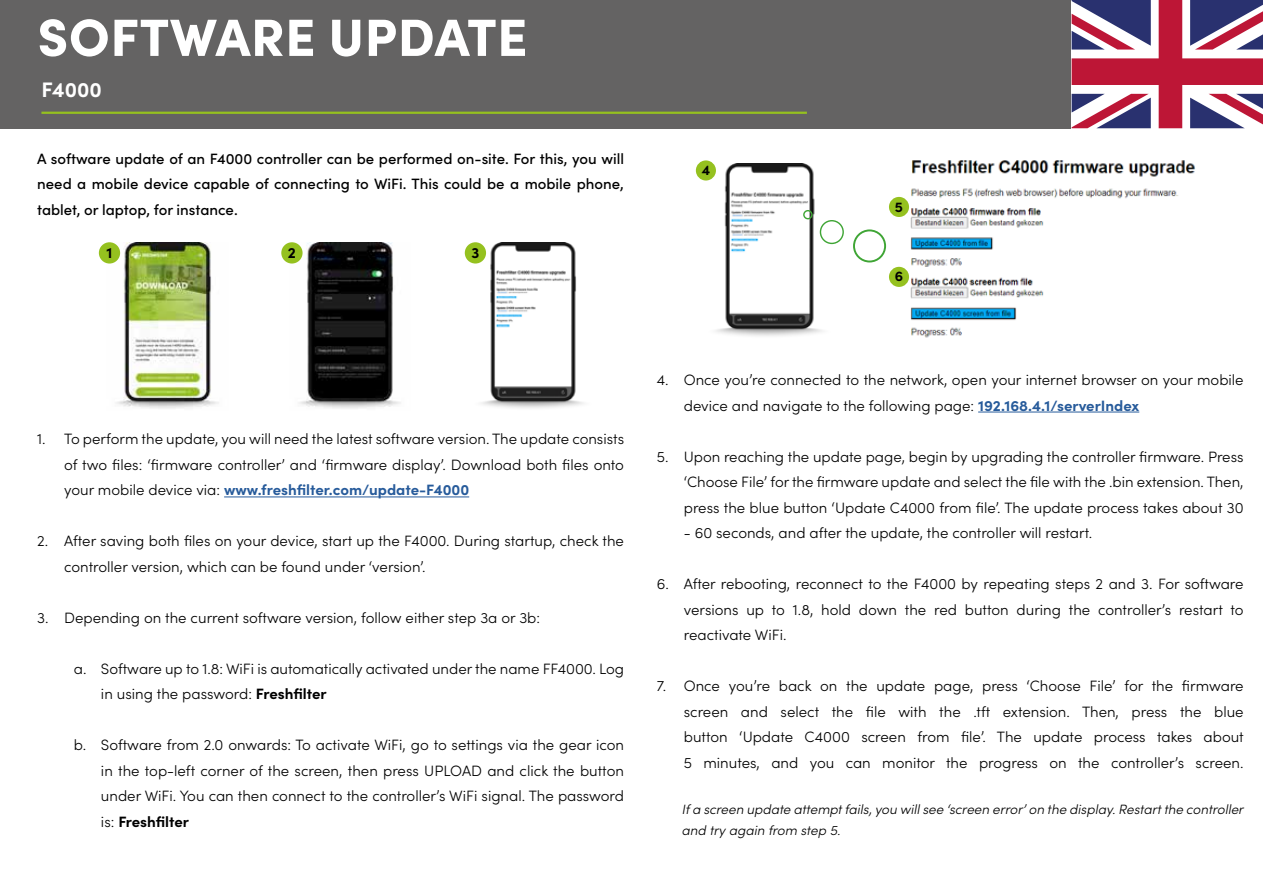
<style>
.page{position:relative;width:1263px;height:893px;background:#fff}
.page>*{position:absolute;margin:0;border:0;box-sizing:border-box;transform-origin:0 0}
.t1{font:900 52.5px "Sofia Pro";letter-spacing:.01em;color:#fff}
.t2{font:700 21px "Sofia Pro";color:#fff}
.t3{font:300 15px/25.5px "Sofia Pro";color:#000;text-align:justify}
.t4{font:500 15px/25.5px "Sofia Pro";color:#000;text-align:justify}
.t5{font:700 15px "Sofia Pro";color:#000}
.t6{font:700 14.1px "Sofia Pro";color:#000}
.t7{font:italic 300 13.5px/21px "Sofia Pro";color:#000}
.s1{font-weight:700;color:#275b9b}
.s2{font-weight:700}
</style>
<div class="page">
<div style="left:0;top:0;width:1263px;height:128px;background:#646363"></div>
<hr style="left:41px;top:112px;width:766px;height:2px;background:#95c11f">
<svg style="left:1071px;top:0;width:192px;height:128px;background:#ac6d8a"></svg>
<hr style="left:978px;top:412px;width:161px;height:1px;background:#275b9b">
<hr style="left:224px;top:497px;width:245px;height:1px;background:#275b9b">
<img style="left:116px;top:242px;width:103px;height:167px">
<img style="left:481px;top:242px;width:103px;height:166px">
<div style="left:99px;top:242px;width:21px;height:22px;background:#95c11f;border-radius:50%"></div>
<div style="left:465px;top:242px;width:21px;height:22px;background:#95c11f;border-radius:50%"></div>
<img style="left:295px;top:242px;width:106px;height:167px">
<div style="left:281px;top:242px;width:22px;height:22px;background:#95c11f;border-radius:50%"></div>
<img style="left:712px;top:164px;width:120px;height:172px">
<div style="left:803px;top:210px;width:10px;height:9px;border:1px solid #3fa535;border-radius:50%"></div>
<div style="left:820px;top:220px;width:24px;height:24px;border:1px solid #3fa535;border-radius:50%"></div>
<img style="left:910px;top:160px;width:286px;height:178px">
<div style="left:853px;top:229px;width:33px;height:33px;border:2px solid #3fa535;border-radius:50%"></div>
<div style="left:889px;top:197px;width:20px;height:20px;background:#95c11f;border-radius:50%"></div>
<div style="left:889px;top:267px;width:20px;height:20px;background:#95c11f;border-radius:50%"></div>
<div style="left:696px;top:160px;width:20px;height:21px;background:#95c11f;border-radius:50%"></div>
<h1 class="t1" style="left:37px;top:-4px;width:492px">SOFTWARE UPDATE</h1>
<h2 class="t2" style="left:42px;top:73px;width:62px">F4000</h2>
<p class="t4" style="left:37px;top:145px;width:588px">A software update of an F4000 controller can be performed on-site. For this, you will need a mobile device capable of connecting to WiFi. This could be a mobile phone, tablet, or laptop, for instance.</p>
<p class="t5" style="left:107px;top:241px;width:7px">1</p>
<p class="t5" style="left:288px;top:241px;width:10px">2</p>
<p class="t5" style="left:471px;top:241px;width:9px">3</p>
<p class="t6" style="left:702px;top:159px;width:10px">4</p>
<p class="t6" style="left:895px;top:196px;width:10px">5</p>
<p class="t6" style="left:895px;top:266px;width:10px">6</p>
<p class="t3" style="left:64px;top:426px;width:561px;text-indent:-27px">1. To perform the update, you will need the latest software version. The update consists of two files: ‘firmware controller’ and ‘firmware display’. Download both files onto your mobile device via: <span class="s1">www.freshfilter.com/update-F4000</span></p>
<p class="t3" style="left:64px;top:528px;width:561px;text-indent:-27px">2. After saving both files on your device, start up the F4000. During startup, check the controller version, which can be found under ‘version’.</p>
<p class="t3" style="left:37px;top:604px;width:504px">3. Depending on the current software version, follow either step 3a or 3b:</p>
<p class="t3" style="left:101px;top:655px;width:525px;text-indent:-27px">a. Software up to 1.8: WiFi is automatically activated under the name FF4000. Log in using the password: <span class="s2">Freshfilter</span></p>
<p class="t3" style="left:101px;top:732px;width:525px;text-indent:-27px">b. Software from 2.0 onwards: To activate WiFi, go to settings via the gear icon in the top-left corner of the screen, then press UPLOAD and click the button under WiFi. You can then connect to the controller’s WiFi signal. The password is: <span class="s2">Freshfilter</span></p>
<p class="t3" style="left:684px;top:366px;width:561px;text-indent:-27px">4. Once you’re connected to the network, open your internet browser on your mobile device and navigate to the following page: <span class="s1">192.168.4.1/serverIndex</span></p>
<p class="t3" style="left:684px;top:443px;width:561px;text-indent:-27px">5. Upon reaching the update page, begin by upgrading the controller firmware. Press ‘Choose File’ for the firmware update and select the file with the .bin extension. Then, press the blue button ‘Update C4000 from file’. The update process takes about 30</p>
<p class="t3" style="left:684px;top:519px;width:410px">- 60 seconds, and after the update, the controller will restart.</p>
<p class="t3" style="left:684px;top:570px;width:561px;text-indent:-27px">6. After rebooting, reconnect to the F4000 by repeating steps 2 and 3. For software versions up to 1.8, hold down the red button during the controller’s restart to reactivate WiFi.</p>
<p class="t3" style="left:684px;top:672px;width:561px;text-indent:-27px">7. Once you’re back on the update page, press ‘Choose File’ for the firmware screen and select the file with the .tft extension. Then, press the blue button ‘Update C4000 screen from file’. The update process takes about 5 minutes, and you can monitor the progress on the controller’s screen.</p>
<p class="t7" style="left:682px;top:798px;width:563px">If a screen update attempt fails, you will see ‘screen error’ on the display. Restart the controller and try again from step 5.</p>
</div>
